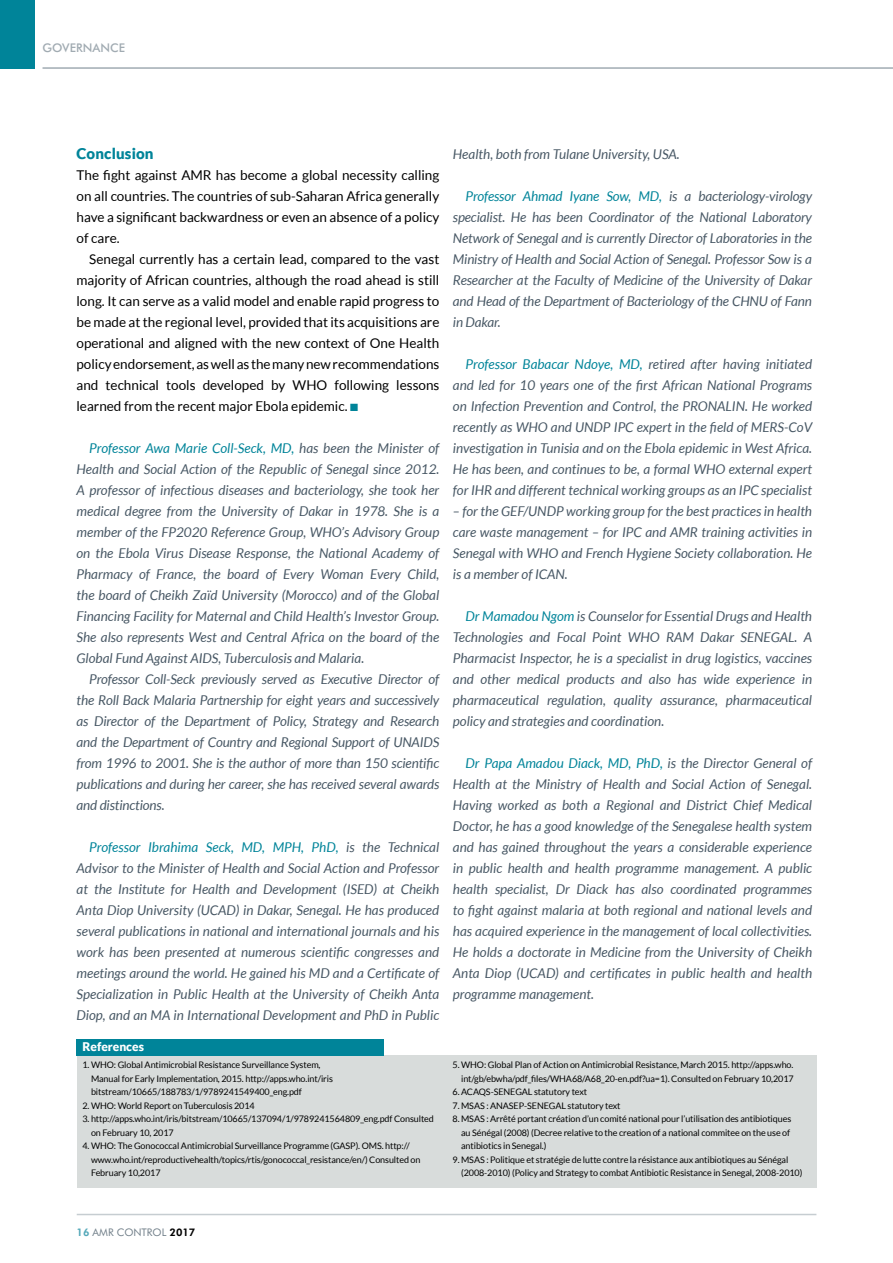
<style>
.page{position:relative;width:893px;height:1263px;background:#fff}
.page>*{position:absolute;margin:0;border:0;box-sizing:border-box;transform-origin:0 0}
.t1{font:900 15px "Lato";letter-spacing:.01em;color:#008499}
.t2{font:italic 13.5px/21px "Lato";color:#485865;text-align:justify}
.t3{font:13.5px/21px "Lato";color:#000;text-align:justify}
.t4{font:500 12px "Futura BT";color:#a1abb2}
.t5{font:900 12px "Lato";color:#fff}
.t6{font:10.5px "Futura BT";color:#72808a}
.t7{font:9px/13.5px "Lato";letter-spacing:-.01em;color:#000}
.s1{color:#008499}
.s2{font-weight:800;color:#53a8b9}
.s3{font-weight:800;color:#000}
</style>
<div class="page">
<div style="left:0;top:0;width:34px;height:69px;background:#008499"></div>
<hr style="left:43px;top:67px;width:850px;height:2px;background:#a1abb2">
<hr style="left:77px;top:1214px;width:739px;height:1px;background:#c6cdd1">
<div style="left:77px;top:1055px;width:739px;height:132px;background:#d8dcdb"></div>
<div style="left:77px;top:1039px;width:307px;height:16px;background:#008499"></div>
<p class="t4" style="left:43px;top:40px;width:84px">GOVERNANCE</p>
<p class="t1" style="left:77px;top:145px;width:79px">Conclusion</p>
<p class="t3" style="left:77px;top:165px;width:364px">The fight against AMR has become a global necessity calling on all countries. The countries of sub-Saharan Africa generally have a significant backwardness or even an absence of a policy of care.</p>
<p class="t3" style="left:77px;top:249px;width:364px;text-indent:13px">Senegal currently has a certain lead, compared to the vast majority of African countries, although the road ahead is still long. It can serve as a valid model and enable rapid progress to be made at the regional level, provided that its acquisitions are operational and aligned with the new context of One Health policy endorsement, as well as the many new recommendations and technical tools developed by WHO following lessons learned from the recent major Ebola epidemic. <span class="s1">■</span></p>
<p class="t2" style="left:77px;top:438px;width:364px;text-indent:13px"><span class="s1">Professor Awa Marie Coll-Seck, MD,</span> has been the Minister of Health and Social Action of the Republic of Senegal since 2012.<br>A professor of infectious diseases and bacteriology, she took her medical degree from the University of Dakar in 1978. She is a member of the FP2020 Reference Group, WHO’s Advisory Group on the Ebola Virus Disease Response, the National Academy of Pharmacy of France, the board of Every Woman Every Child, the board of Cheikh Zaïd University (Morocco) and of the Global Financing Facility for Maternal and Child Health’s Investor Group.<br>She also represents West and Central Africa on the board of the Global Fund Against AIDS, Tuberculosis and Malaria.</p>
<p class="t2" style="left:77px;top:669px;width:364px;text-indent:13px">Professor Coll-Seck previously served as Executive Director of the Roll Back Malaria Partnership for eight years and successively as Director of the Department of Policy, Strategy and Research and the Department of Country and Regional Support of UNAIDS from 1996 to 2001. She is the author of more than 150 scientific publications and during her career, she has received several awards and distinctions.</p>
<p class="t2" style="left:77px;top:837px;width:364px;text-indent:13px"><span class="s1">Professor Ibrahima Seck, MD, MPH, PhD,</span> is the Technical Advisor to the Minister of Health and Social Action and Professor at the Institute for Health and Development (ISED) at Cheikh Anta Diop University (UCAD) in Dakar, Senegal. He has produced several publications in national and international journals and his work has been presented at numerous scientific congresses and meetings around the world. He gained his MD and a Certificate of Specialization in Public Health at the University of Cheikh Anta Diop, and an MA in International Development and PhD in Public</p>
<p class="t7" style="left:91px;top:1058px;width:243px;text-indent:-9px">1. WHO: Global Antimicrobial Resistance Surveillance System,<br>Manual for Early Implementation, 2015. http://apps.who.int/iris bitstream/10665/188783/1/9789241549400_eng.pdf</p>
<p class="t7" style="left:82px;top:1099px;width:174px">2. WHO: World Report on Tuberculosis 2014</p>
<p class="t7" style="left:91px;top:1112px;width:344px;text-indent:-9px">3. http://apps.who.int/iris/bitstream/10665/137094/1/9789241564809_eng.pdf Consulted on February 10, 2017</p>
<p class="t7" style="left:91px;top:1139px;width:331px;text-indent:-9px">4. WHO: The Gonococcal Antimicrobial Surveillance Programme (GASP). OMS. http:// www.who.int/reproductivehealth/topics/rtis/gonococcal_resistance/en/) Consulted on<br>February 10,2017</p>
<p class="t5" style="left:82px;top:1040px;width:63px">References</p>
<p class="t2" style="left:453px;top:144px;width:228px">Health, both from Tulane University, USA.</p>
<p class="t2" style="left:453px;top:186px;width:361px;text-indent:13px"><span class="s1">Professor Ahmad Iyane Sow, MD,</span> is a bacteriology-virology specialist. He has been Coordinator of the National Laboratory Network of Senegal and is currently Director of Laboratories in the Ministry of Health and Social Action of Senegal. Professor Sow is a Researcher at the Faculty of Medicine of the University of Dakar and Head of the Department of Bacteriology of the CHNU of Fann in Dakar.</p>
<p class="t2" style="left:453px;top:354px;width:361px;text-indent:13px"><span class="s1">Professor Babacar Ndoye, MD,</span> retired after having initiated and led for 10 years one of the first African National Programs on Infection Prevention and Control, the PRONALIN. He worked recently as WHO and UNDP IPC expert in the field of MERS-CoV investigation in Tunisia and on the Ebola epidemic in West Africa.<br>He has been, and continues to be, a formal WHO external expert for IHR and different technical working groups as an IPC specialist</p>
<p class="t2" style="left:453px;top:501px;width:361px">– for the GEF/UNDP working group for the best practices in health care waste management – for IPC and AMR training activities in Senegal with WHO and French Hygiene Society collaboration. He is a member of ICAN.</p>
<p class="t2" style="left:453px;top:606px;width:361px;text-indent:13px"><span class="s1">Dr Mamadou Ngom</span> is Counselor for Essential Drugs and Health Technologies and Focal Point WHO RAM Dakar SENEGAL. A Pharmacist Inspector, he is a specialist in drug logistics, vaccines and other medical products and also has wide experience in pharmaceutical regulation, quality assurance, pharmaceutical policy and strategies and coordination.</p>
<p class="t2" style="left:453px;top:753px;width:361px;text-indent:13px"><span class="s1">Dr Papa Amadou Diack, MD, PhD,</span> is the Director General of Health at the Ministry of Health and Social Action of Senegal.<br>Having worked as both a Regional and District Chief Medical Doctor, he has a good knowledge of the Senegalese health system and has gained throughout the years a considerable experience in public health and health programme management. A public health specialist, Dr Diack has also coordinated programmes to fight against malaria at both regional and national levels and has acquired experience in the management of local collectivities.<br>He holds a doctorate in Medicine from the University of Cheikh Anta Diop (UCAD) and certificates in public health and health programme management.</p>
<p class="t7" style="left:453px;top:1058px;width:343px;text-align:right">5. WHO: Global Plan of Action on Antimicrobial Resistance, March 2015. http://apps.who. int/gb/ebwha/pdf_files/WHA68/A68_20-en.pdf?ua=1). Consulted on February 10,2017</p>
<p class="t7" style="left:453px;top:1085px;width:136px">6. ACAQS-SENEGAL statutory text</p>
<p class="t7" style="left:453px;top:1099px;width:170px">7. MSAS : ANASEP-SENEGAL statutory text</p>
<p class="t7" style="left:461px;top:1112px;width:332px;text-align:justify;text-indent:-9px">8. MSAS : Arrêté portant création d’un comité national pour l’utilisation des antibiotiques au Sénégal (2008) (Decree relative to the creation of a national commitee on the use of antibiotics in Senegal.)</p>
<p class="t7" style="left:461px;top:1153px;width:343px;text-indent:-9px">9. MSAS : Politique et stratégie de lutte contre la résistance aux antibiotiques au Sénégal (2008-2010) (Policy and Strategy to combat Antibiotic Resistance in Senegal, 2008-2010)</p>
<p class="t6" style="left:77px;top:1226px;width:120px"><span class="s2">16</span> AMR CONTROL <span class="s3">2017</span></p>
</div>
